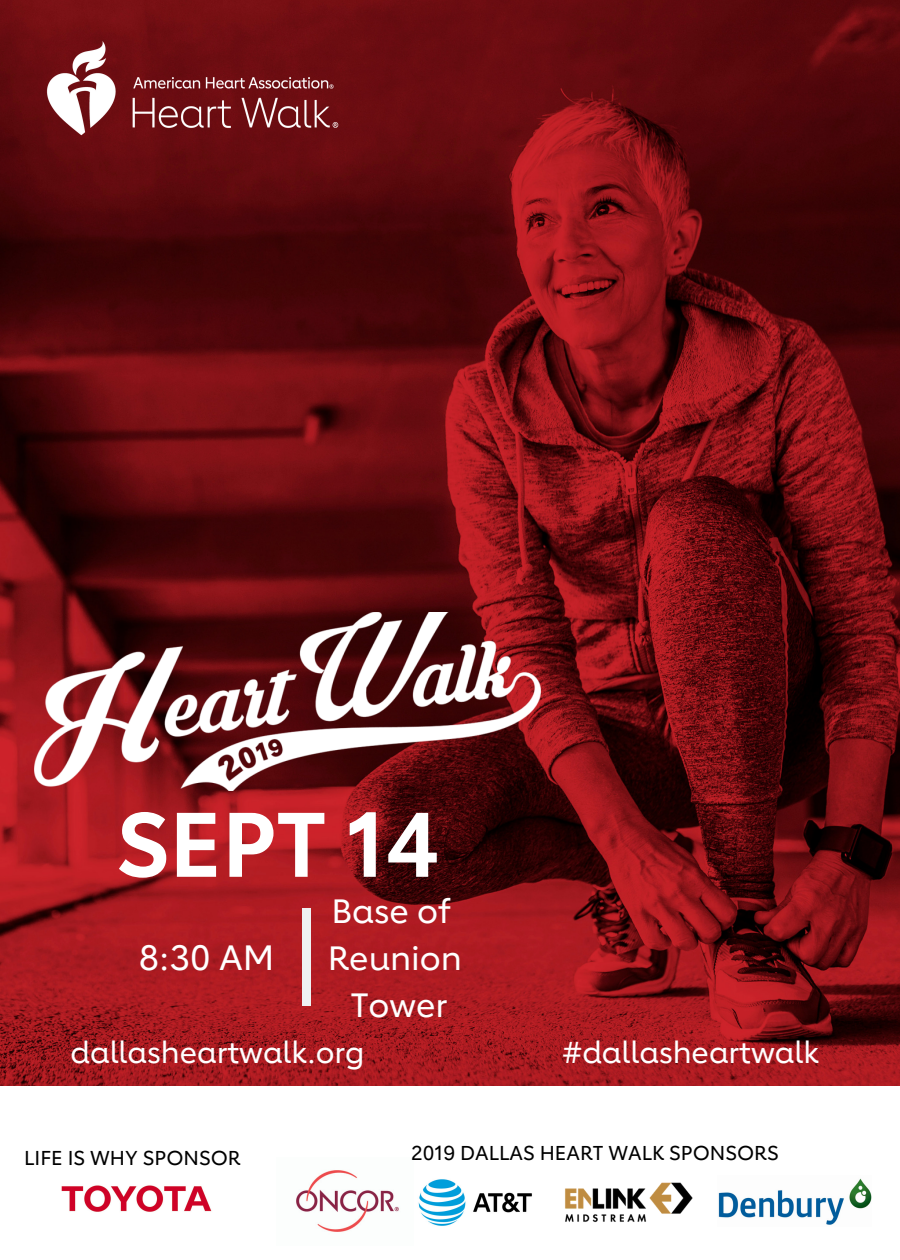
<style>
.page{position:relative;width:900px;height:1260px;background:#fff}
.page>*{position:absolute;margin:0;border:0;box-sizing:border-box;transform-origin:0 0}
.t1{font:700 90px "Lub Dub";color:#fff}
.t2{font:500 35px "Lub Dub";color:#fff}
.t3{font:500 33.5px/46.8px "Lub Dub";color:#fff;text-align:center}
.t4{font:500 30px "Lub Dub";color:#fff}
.t5{font:500 20px "Lub Dub";color:#000}
</style>
<div class="page">
<img style="left:0;top:0;width:900px;height:1085px">
<img style="left:35px;top:42px;width:307px;height:97px">
<img style="left:35px;top:612px;width:506px;height:178px">
<img style="left:418px;top:1179px;width:114px;height:47px">
<img style="left:740px;top:1178px;width:132px;height:47px">
<img style="left:296px;top:1170px;width:103px;height:62px">
<img style="left:565px;top:1182px;width:174px;height:41px">
<img style="left:61px;top:1185px;width:151px;height:27px">
<div style="left:302px;top:908px;width:9px;height:98px;background:#eff0f2"></div>
<h1 class="t1" style="left:116px;top:786px;width:325px">SEPT 14</h1>
<h2 class="t2" style="left:139px;top:935px;width:137px">8:30 AM</h2>
<h3 class="t3" style="left:328px;top:887px;width:136px">Base of<br>Reunion<br>Tower</h3>
<h3 class="t4" style="left:70px;top:1032px;width:296px">dallasheartwalk.org</h3>
<h3 class="t4" style="left:562px;top:1032px;width:258px">#dallasheartwalk</h3>
<p class="t5" style="left:24px;top:1144px;width:218px">LIFE IS WHY SPONSOR</p>
<p class="t5" style="left:411px;top:1140px;width:369px">2019 DALLAS HEART WALK SPONSORS</p>
</div>
